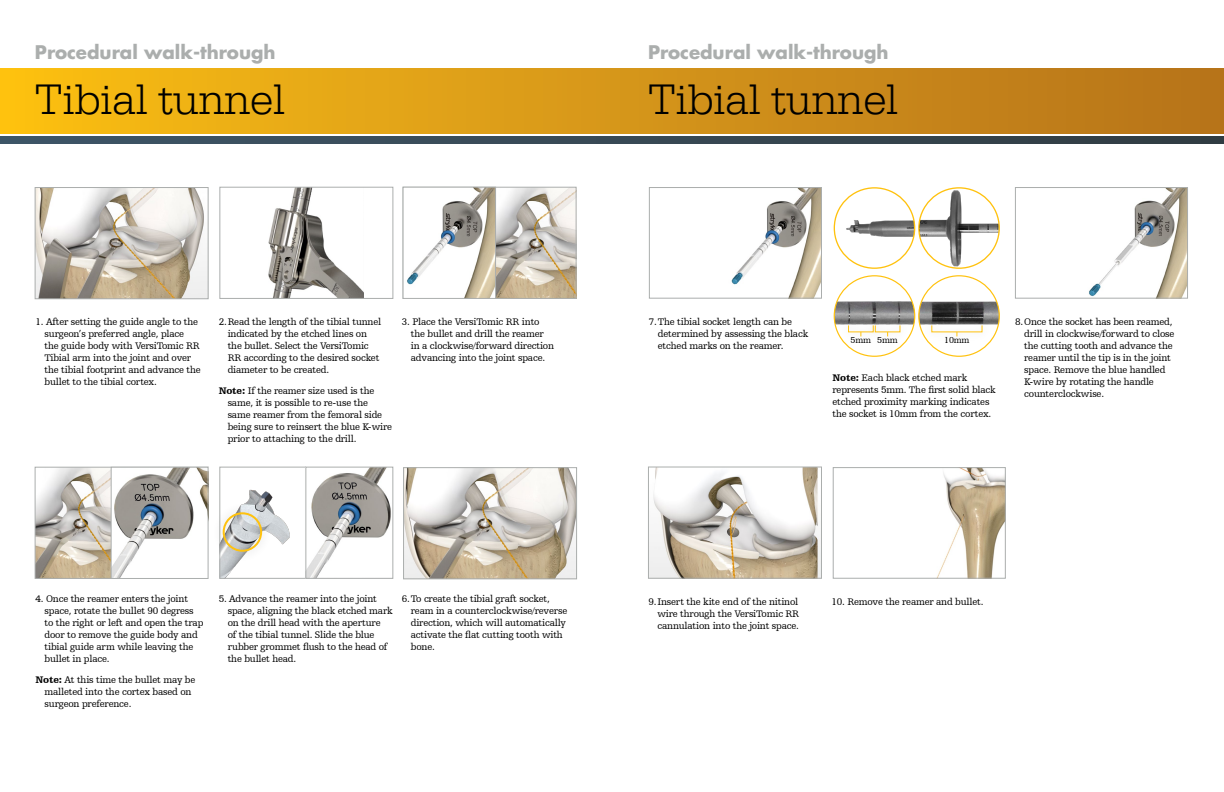
<style>
.page{position:relative;width:1224px;height:792px;background:#fff}
.page>*{position:absolute;margin:0;border:0;box-sizing:border-box;transform-origin:0 0}
.t1{font:43.9px "URW Egyptienne T Ligh";color:#000}
.t2{font:700 18.3px "Futura For Stryker";color:#abaead}
.t3{font:10px/12px "Humanist Slabserif 712 BT";letter-spacing:-.02em;color:#000}
.t4{font:9px "Humanist Slabserif 712 BT";letter-spacing:-.02em;color:#000}
.s1{font-weight:900}
</style>
<div class="page">
<img style="left:1089px;top:189px;width:97px;height:108px">
<div style="left:1015px;top:187px;width:173px;height:112px;border:1px solid #abaead"></div>
<img style="left:731px;top:189px;width:89px;height:108px">
<div style="left:649px;top:187px;width:173px;height:112px;border:1px solid #abaead"></div>
<img style="left:221px;top:489px;width:69px;height:88px">
<div style="left:219px;top:467px;width:87px;height:112px;border:1px solid #abaead"></div>
<img style="left:307px;top:469px;width:84px;height:108px">
<div style="left:305px;top:467px;width:88px;height:112px;border:1px solid #abaead"></div>
<img style="left:405px;top:469px;width:170px;height:108px">
<div style="left:403px;top:467px;width:174px;height:112px;border:1px solid #abaead"></div>
<img style="left:37px;top:189px;width:170px;height:108px">
<div style="left:35px;top:187px;width:174px;height:112px;border:1px solid #abaead"></div>
<img style="left:268px;top:189px;width:95px;height:108px">
<div style="left:219px;top:187px;width:174px;height:112px;border:1px solid #abaead"></div>
<img style="left:496px;top:189px;width:79px;height:108px">
<div style="left:403px;top:187px;width:174px;height:112px;border:1px solid #abaead"></div>
<svg style="left:0;top:137px;width:1224px;height:7px"></svg>
<img style="left:650px;top:469px;width:170px;height:108px">
<div style="left:648px;top:467px;width:174px;height:112px;border:1px solid #abaead"></div>
<div style="left:0;top:68px;width:1224px;height:65px;background:linear-gradient(to right,#fabe14,#b5721c)"></div>
<img style="left:407px;top:189px;width:87px;height:108px">
<div style="left:403px;top:187px;width:93px;height:112px;border:1px solid #abaead"></div>
<img style="left:37px;top:469px;width:74px;height:108px">
<div style="left:35px;top:467px;width:174px;height:112px;border:1px solid #abaead"></div>
<img style="left:113px;top:469px;width:94px;height:108px">
<div style="left:111px;top:467px;width:98px;height:112px;border:1px solid #abaead"></div>
<div style="left:213px;top:502px;width:59px;height:60px;background:#000;opacity:.25"></div>
<div style="left:223px;top:512px;width:39px;height:40px;border:2px solid #ffc20e;border-radius:50%"></div>
<img style="left:937px;top:469px;width:67px;height:108px">
<div style="left:833px;top:467px;width:173px;height:112px;border:1px solid #abaead"></div>
<img style="left:834px;top:276px;width:81px;height:80px;border-radius:40px">
<div style="left:834px;top:275px;width:81px;height:82px;border:1px solid #ffc20e;border-radius:50%"></div>
<div style="left:839px;top:317px;width:44px;height:25px;background:#000;opacity:.25"></div>
<div style="left:848px;top:325px;width:26px;height:7px;border:1px solid #ffc20e"></div>
<div style="left:866px;top:317px;width:44px;height:25px;background:#000;opacity:.25"></div>
<div style="left:875px;top:325px;width:25px;height:7px;border:1px solid #ffc20e"></div>
<div style="left:851px;top:324px;width:20px;height:20px;background:#000;opacity:.25"></div>
<div style="left:878px;top:324px;width:19px;height:20px;background:#000;opacity:.25"></div>
<img style="left:919px;top:276px;width:80px;height:80px;border-radius:40px">
<div style="left:918px;top:275px;width:82px;height:82px;border:1px solid #ffc20e;border-radius:50%"></div>
<div style="left:922px;top:317px;width:70px;height:25px;background:#000;opacity:.25"></div>
<div style="left:948px;top:324px;width:19px;height:20px;background:#000;opacity:.25"></div>
<img style="left:919px;top:188px;width:80px;height:80px;border-radius:40px">
<div style="left:918px;top:187px;width:82px;height:82px;border:1px solid #ffc20e;border-radius:50%"></div>
<img style="left:834px;top:188px;width:81px;height:80px;border-radius:40px">
<div style="left:834px;top:187px;width:81px;height:82px;border:1px solid #ffc20e;border-radius:50%"></div>
<h2 class="t2" style="left:35px;top:40px;width:242px">Procedural walk-through</h2>
<h1 class="t1" style="left:35px;top:74px;width:251px">Tibial tunnel</h1>
<h2 class="t2" style="left:648px;top:40px;width:242px">Procedural walk-through</h2>
<h1 class="t1" style="left:648px;top:74px;width:251px">Tibial tunnel</h1>
<p class="t3" style="left:45px;top:316px;width:158px;text-indent:-9px">1. After setting the guide angle to the surgeon’s preferred angle, place the guide body with VersiTomic RR Tibial arm into the joint and over the tibial footprint and advance the bullet to the tibial cortex.</p>
<p class="t3" style="left:228px;top:316px;width:155px;text-indent:-9px">2.Read the length of the tibial tunnel indicated by the etched lines on the bullet. Select the VersiTomic<br>RR according to the desired socket diameter to be created.</p>
<p class="t3" style="left:228px;top:385px;width:166px;text-indent:-9px"><span class="s1">Note:</span> If the reamer size used is the same, it is possible to re-use the same reamer from the femoral side being sure to reinsert the blue K-wire prior to attaching to the drill.</p>
<p class="t3" style="left:411px;top:316px;width:145px;text-indent:-9px">3. Place the VersiTomic RR into the bullet and drill the reamer in a clockwise/forward direction advancing into the joint space.</p>
<p class="t3" style="left:658px;top:316px;width:152px;text-indent:-9px">7.The tibial socket length can be determined by assessing the black etched marks on the reamer.</p>
<p class="t3" style="left:1024px;top:316px;width:152px;text-indent:-9px">8.Once the socket has been reamed, drill in clockwise/forward to close the cutting tooth and advance the reamer until the tip is in the joint space. Remove the blue handled<br>K-wire by rotating the handle counterclockwise.</p>
<p class="t4" style="left:851px;top:334px;width:49px">5mm 5mm</p>
<p class="t4" style="left:944px;top:334px;width:27px">10mm</p>
<p class="t3" style="left:833px;top:372px;width:165px"><span class="s1">Note:</span> Each black etched mark represents 5mm. The first solid black etched proximity marking indicates the socket is 10mm from the cortex.</p>
<p class="t3" style="left:45px;top:593px;width:160px;text-indent:-9px">4. Once the reamer enters the joint space, rotate the bullet 90 degress to the right or left and open the trap door to remove the guide body and tibial guide arm while leaving the bullet in place.</p>
<p class="t3" style="left:45px;top:674px;width:152px;text-indent:-9px"><span class="s1">Note:</span> At this time the bullet may be malleted into the cortex based on surgeon preference.</p>
<p class="t3" style="left:228px;top:593px;width:167px;text-indent:-9px">5. Advance the reamer into the joint space, aligning the black etched mark on the drill head with the aperture<br>of the tibial tunnel. Slide the blue rubber grommet flush to the head of the bullet head.</p>
<p class="t3" style="left:411px;top:593px;width:158px;text-indent:-9px">6.To create the tibial graft socket, ream in a counterclockwise/reverse direction, which will automatically activate the flat cutting tooth with bone.</p>
<p class="t3" style="left:657px;top:596px;width:143px;text-align:justify;text-indent:-9px">9.Insert the kite end of the nitinol wire through the VersiTomic RR cannulation into the joint space.</p>
<p class="t3" style="left:832px;top:596px;width:153px">10. Remove the reamer and bullet.</p>
</div>
